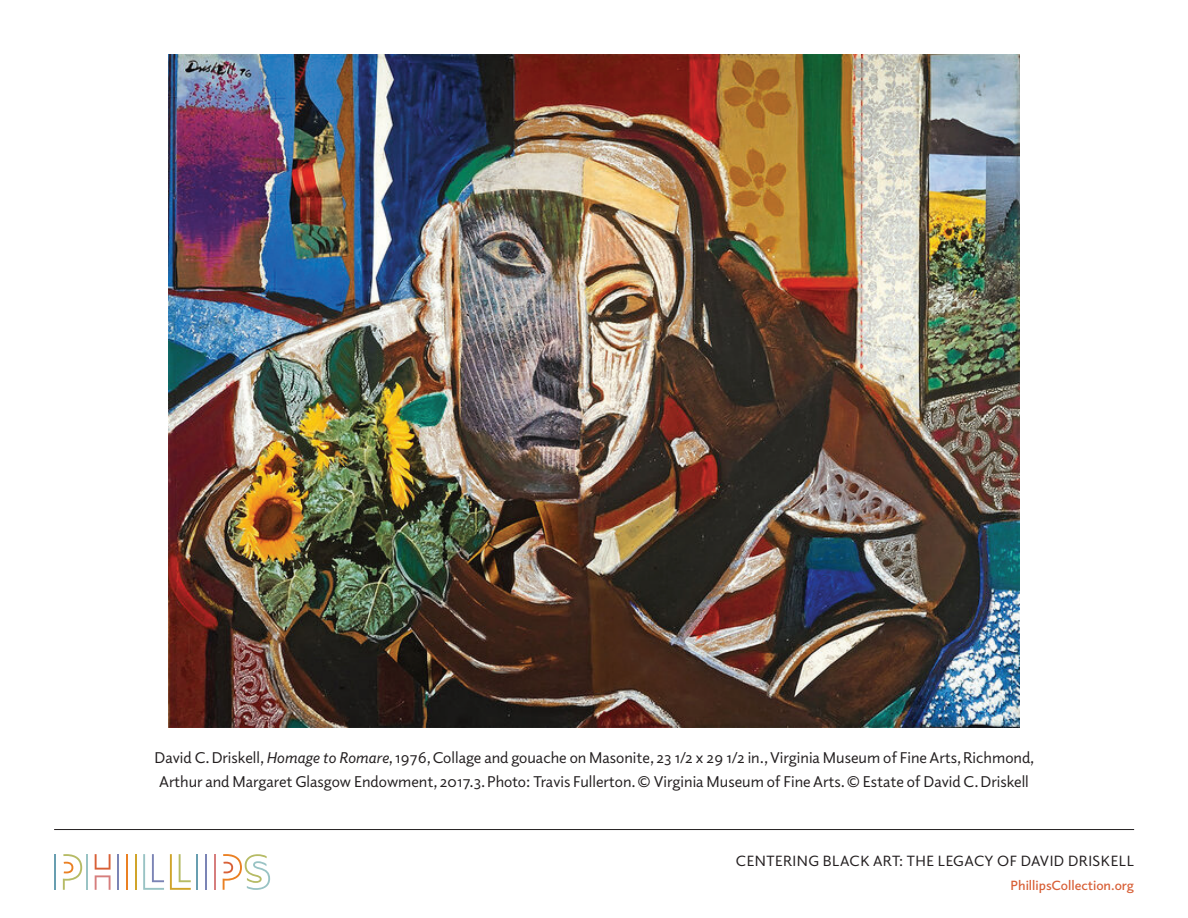
<style>
.page{position:relative;width:1188px;height:918px;background:#fff}
.page>*{position:absolute;margin:0;border:0;box-sizing:border-box;transform-origin:0 0}
.t1{font:15.75px/24px "Elido";color:#231f20}
.t2{font:15px "Elido";letter-spacing:.03em;color:#231f20}
.t3{font:600 13.5px "Elido";color:#d86037}
.s1{font-style:italic}
</style>
<div class="page">
<hr style="left:54px;top:854px;width:2px;height:36px;background:#689eb0">
<svg style="left:63px;top:854px;width:19px;height:36px"></svg>
<hr style="left:214px;top:854px;width:2px;height:36px;background:#d67e7d">
<hr style="left:117px;top:854px;width:2px;height:36px;background:#7b84b5">
<hr style="left:86px;top:854px;width:2px;height:36px;background:#99c3c4">
<svg style="left:95px;top:854px;width:16px;height:36px"></svg>
<hr style="left:135px;top:854px;width:2px;height:36px;background:#d0a42a">
<hr style="left:126px;top:854px;width:2px;height:36px;background:#ea8023">
<svg style="left:143px;top:854px;width:21px;height:36px"></svg>
<svg style="left:170px;top:854px;width:21px;height:36px"></svg>
<hr style="left:205px;top:854px;width:2px;height:36px;background:#7b84b5">
<hr style="left:196px;top:854px;width:2px;height:36px;background:#689eb0">
<svg style="left:223px;top:854px;width:47px;height:36px"></svg>
<hr style="left:54px;top:829px;width:1080px;height:1px;background:#231f20">
<img style="left:169px;top:54px;width:850px;height:674px">
<p class="t1" style="left:155px;top:745px;width:881px">David C. Driskell, <span class="s1">Homage to Romare</span>, 1976, Collage and gouache on Masonite, 23 1/2 x 29 1/2 in., Virginia Museum of Fine Arts, Richmond,<br>Arthur and Margaret Glasgow Endowment, 2017.3. Photo: Travis Fullerton. © Virginia Museum of Fine Arts. © Estate of David C. Driskell</p>
<p class="t2" style="left:736px;top:851px;width:400px">CENTERING BLACK ART: THE LEGACY OF DAVID DRISKELL</p>
<p class="t3" style="left:1011px;top:876px;width:125px">PhillipsCollection.org</p>
</div>
